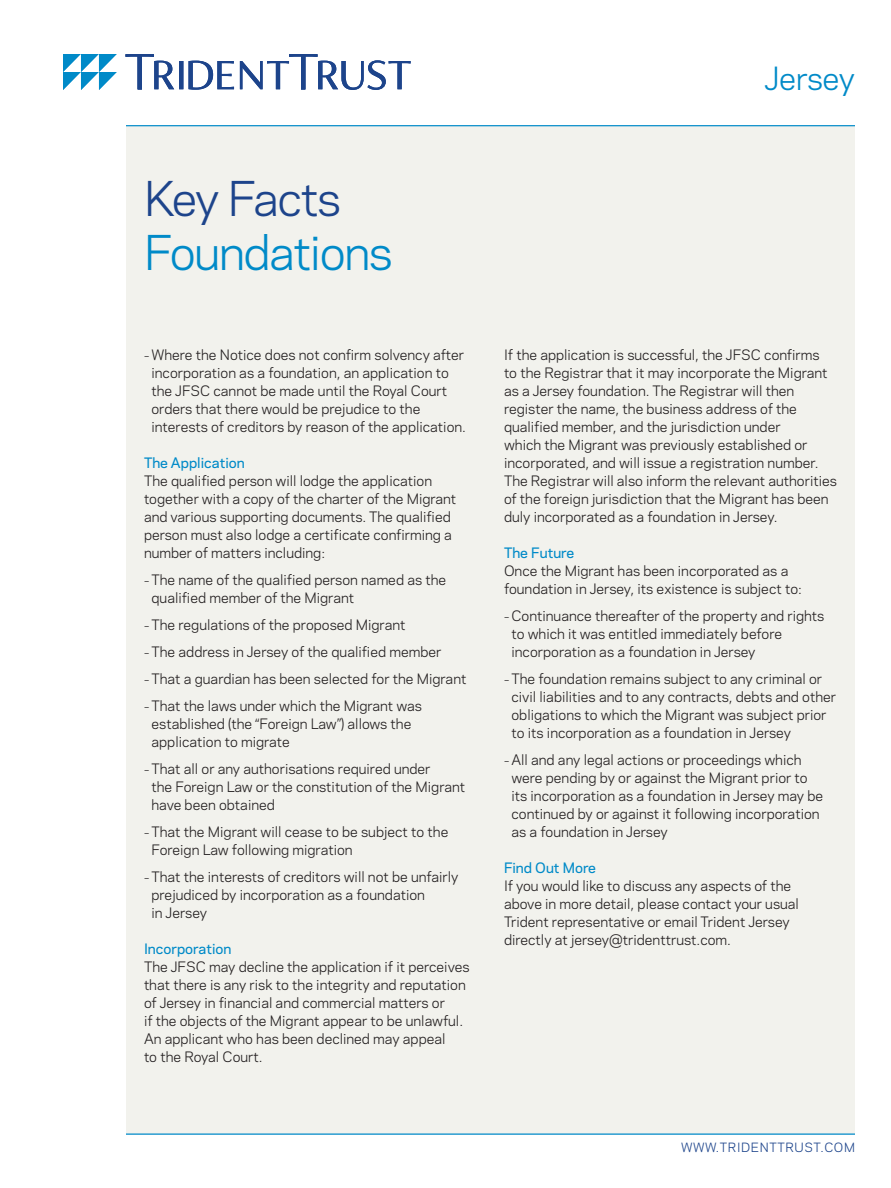
<style>
.page{position:relative;width:891px;height:1188px;background:#fff}
.page>*{position:absolute;margin:0;border:0;box-sizing:border-box;transform-origin:0 0}
.t1{font:45px "Polaris";letter-spacing:-.03em;color:#008ac8}
.t2{font:45px "Polaris";letter-spacing:-.04em;color:#1d448b}
.t3{font:30px "Polaris";letter-spacing:-.01em;color:#008ac8}
._1st_Paragraph{font:13.5px/18px "Polaris";color:#231f20}
.Head_1{font:500 13.5px "Polaris";color:#008ac8}
.t4{font:12px "Polaris";letter-spacing:.05em;color:#1d448b}
.s1{font-size:10.5px}
</style>
<div class="page">
<div style="left:126px;top:126px;width:729px;height:1008px;background:#f2f2ed"></div>
<hr style="left:126px;top:126px;width:729px;height:1px;background:#008ac8">
<hr style="left:126px;top:1134px;width:729px;height:1px;background:#008ac8">
<svg style="left:126px;top:54px;width:285px;height:36px"></svg>
<svg style="left:63px;top:54px;width:54px;height:36px"></svg>
<h1 class="t2" style="left:144px;top:165px;width:199px">Key Facts</h1>
<h1 class="t1" style="left:144px;top:219px;width:250px">Foundations</h1>
<p class="_1st_Paragraph" style="left:152px;top:345px;width:316px;text-indent:-8px"><span class="s1">–</span> Where the Notice does not confirm solvency after incorporation as a foundation, an application to the JFSC cannot be made until the Royal Court orders that there would be prejudice to the interests of creditors by reason of the application.</p>
<p class="Head_1" style="left:144px;top:453px;width:102px">The Application</p>
<p class="_1st_Paragraph" style="left:144px;top:471px;width:314px">The qualified person will lodge the application together with a copy of the charter of the Migrant and various supporting documents. The qualified person must also lodge a certificate confirming a number of matters including:</p>
<p class="_1st_Paragraph" style="left:152px;top:570px;width:296px;text-indent:-8px"><span class="s1">–</span> The name of the qualified person named as the qualified member of the Migrant</p>
<p class="_1st_Paragraph" style="left:144px;top:615px;width:263px"><span class="s1">–</span> The regulations of the proposed Migrant</p>
<p class="_1st_Paragraph" style="left:144px;top:642px;width:299px"><span class="s1">–</span> The address in Jersey of the qualified member</p>
<p class="_1st_Paragraph" style="left:144px;top:669px;width:324px"><span class="s1">–</span> That a guardian has been selected for the Migrant</p>
<p class="_1st_Paragraph" style="left:152px;top:696px;width:272px;text-indent:-8px"><span class="s1">–</span> That the laws under which the Migrant was established (the “Foreign Law”) allows the application to migrate</p>
<p class="_1st_Paragraph" style="left:152px;top:759px;width:315px;text-indent:-8px"><span class="s1">–</span> That all or any authorisations required under<br>the Foreign Law or the constitution of the Migrant have been obtained</p>
<p class="_1st_Paragraph" style="left:152px;top:822px;width:298px;text-indent:-8px"><span class="s1">–</span> That the Migrant will cease to be subject to the<br>Foreign Law following migration</p>
<p class="_1st_Paragraph" style="left:152px;top:867px;width:308px;text-indent:-8px"><span class="s1">–</span> That the interests of creditors will not be unfairly prejudiced by incorporation as a foundation<br>in Jersey</p>
<p class="Head_1" style="left:144px;top:939px;width:89px">Incorporation</p>
<p class="_1st_Paragraph" style="left:144px;top:957px;width:327px">The JFSC may decline the application if it perceives that there is any risk to the integrity and reputation of Jersey in financial and commercial matters or<br>if the objects of the Migrant appear to be unlawful.<br>An applicant who has been declined may appeal<br>to the Royal Court.</p>
<h2 class="t3" style="left:764px;top:56px;width:92px">Jersey</h2>
<p class="_1st_Paragraph" style="left:504px;top:345px;width:334px">If the application is successful, the JFSC confirms<br>to the Registrar that it may incorporate the Migrant as a Jersey foundation. The Registrar will then register the name, the business address of the qualified member, and the jurisdiction under<br>which the Migrant was previously established or incorporated, and will issue a registration number.<br>The Registrar will also inform the relevant authorities of the foreign jurisdiction that the Migrant has been duly incorporated as a foundation in Jersey.</p>
<p class="Head_1" style="left:504px;top:543px;width:72px">The Future</p>
<p class="_1st_Paragraph" style="left:504px;top:561px;width:299px">Once the Migrant has been incorporated as a foundation in Jersey, its existence is subject to:</p>
<p class="_1st_Paragraph" style="left:512px;top:606px;width:314px;text-indent:-8px"><span class="s1">–</span> Continuance thereafter of the property and rights to which it was entitled immediately before incorporation as a foundation in Jersey</p>
<p class="_1st_Paragraph" style="left:512px;top:669px;width:326px;text-indent:-8px"><span class="s1">–</span> The foundation remains subject to any criminal or civil liabilities and to any contracts, debts and other obligations to which the Migrant was subject prior to its incorporation as a foundation in Jersey</p>
<p class="_1st_Paragraph" style="left:512px;top:750px;width:313px;text-indent:-8px"><span class="s1">–</span> All and any legal actions or proceedings which were pending by or against the Migrant prior to its incorporation as a foundation in Jersey may be continued by or against it following incorporation as a foundation in Jersey</p>
<p class="Head_1" style="left:504px;top:858px;width:94px">Find Out More</p>
<p class="_1st_Paragraph" style="left:504px;top:876px;width:296px">If you would like to discuss any aspects of the above in more detail, please contact your usual Trident representative or email Trident Jersey directly at jersey@tridenttrust.com.</p>
<p class="t4" style="left:681px;top:1138px;width:175px">WWW.TRIDENTTRUST.COM</p>
</div>
